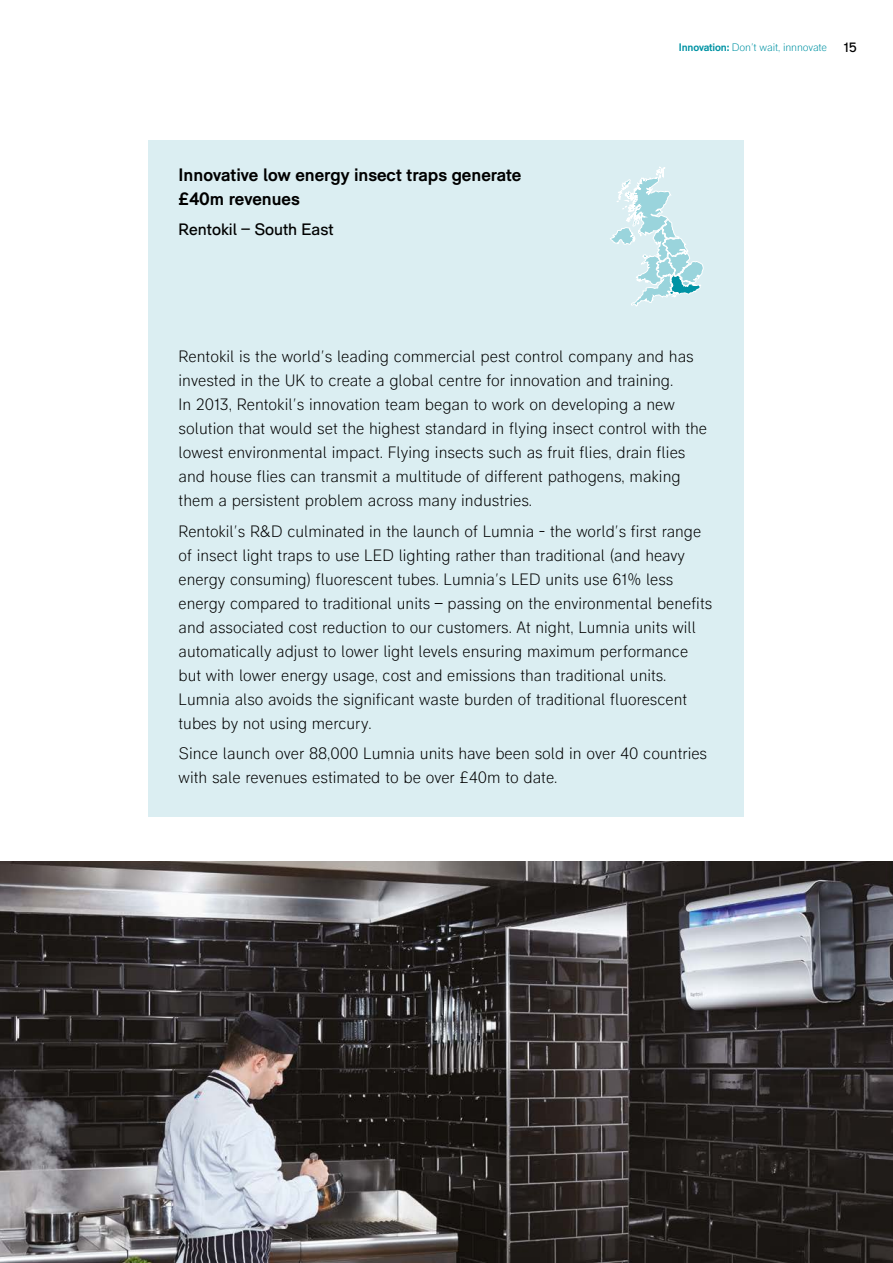
<style>
.page{position:relative;width:893px;height:1263px;background:#fff}
.page>*{position:absolute;margin:0;border:0;box-sizing:border-box;transform-origin:0 0}
.t1{font:700 18px/24px "RM Pro";color:#000}
.t2{font:300 16.5px/24px "RM Pro";color:#000}
.t3{font:16.5px "RM Pro";color:#000}
.t4{font:300 10.8px "RM Pro";letter-spacing:-.015em;color:#0093a4}
.s1{font-weight:700}
.s2{font-weight:400;font-size:13.5px;color:#000}
</style>
<div class="page">
<div style="left:149px;top:140px;width:595px;height:676px;background:#dbeef2"></div>
<svg style="left:610px;top:167px;width:93px;height:139px"></svg>
<img style="left:0;top:862px;width:893px;height:401px">
<p class="t1" style="left:179px;top:163px;width:344px">Innovative low energy insect traps generate £40m revenues</p>
<p class="t3" style="left:179px;top:219px;width:156px">Rentokil – South East</p>
<p class="t4" style="left:679px;top:41px;width:180px"><span class="s1">Innovation:</span> Don’t wait, innnovate <span class="s2">15</span></p>
<p class="t2" style="left:179px;top:345px;width:530px">Rentokil is the world’s leading commercial pest control company and has invested in the UK to create a global centre for innovation and training.<br>In 2013, Rentokil’s innovation team began to work on developing a new solution that would set the highest standard in flying insect control with the lowest environmental impact. Flying insects such as fruit flies, drain flies and house flies can transmit a multitude of different pathogens, making them a persistent problem across many industries.</p>
<p class="t2" style="left:179px;top:519px;width:535px">Rentokil’s R&amp;D culminated in the launch of Lumnia - the world’s first range of insect light traps to use LED lighting rather than traditional (and heavy energy consuming) fluorescent tubes. Lumnia’s LED units use 61% less energy compared to traditional units – passing on the environmental benefits and associated cost reduction to our customers. At night, Lumnia units will automatically adjust to lower light levels ensuring maximum performance but with lower energy usage, cost and emissions than traditional units.<br>Lumnia also avoids the significant waste burden of traditional fluorescent tubes by not using mercury.</p>
<p class="t2" style="left:179px;top:742px;width:530px">Since launch over 88,000 Lumnia units have been sold in over 40 countries with sale revenues estimated to be over £40m to date.</p>
</div>
